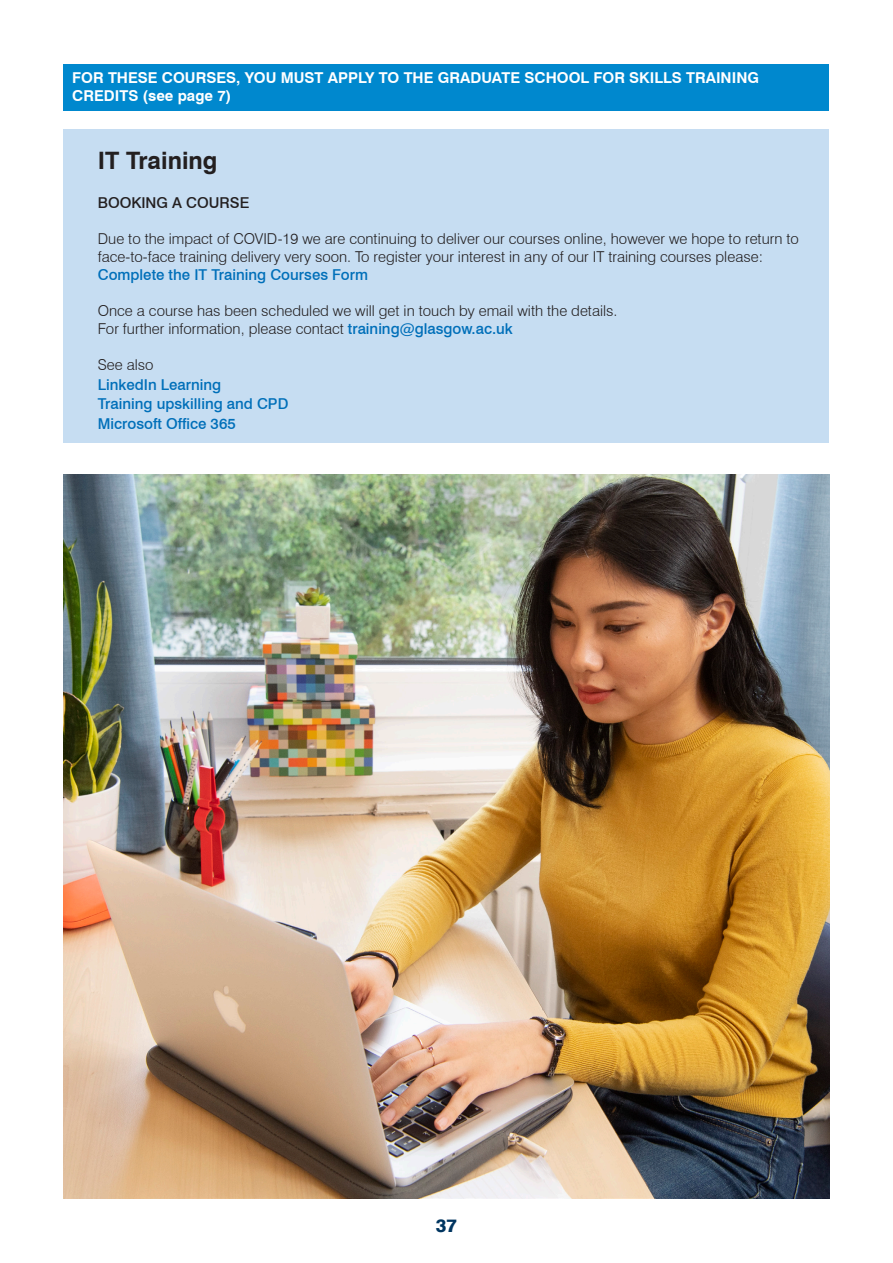
<style>
.page{position:relative;width:893px;height:1263px;background:#fff}
.page>*{position:absolute;margin:0;border:0;box-sizing:border-box;transform-origin:0 0}
.t1{font:700 24px "Swiss 721 BT";color:#231f20}
.t2{font:800 18px "Swiss 721 BT";color:#003560}
.t3{font:300 15px/18px "Swiss 721 BT";color:#231f20}
.t4{font:500 15px "Swiss 721 BT";color:#006fb9}
.t5{font:700 15px/18px "Swiss 721 BT";color:#fff}
.t6{font:500 15px "Swiss 721 BT";color:#231f20}
.s1{font-weight:500;color:#006fb9}
</style>
<div class="page">
<div style="left:64px;top:130px;width:765px;height:313px;background:#c6ddf2"></div>
<div style="left:64px;top:64px;width:765px;height:47px;background:#0088ce"></div>
<img style="left:64px;top:474px;width:765px;height:724px">
<p class="t5" style="left:72px;top:69px;width:688px">FOR THESE COURSES, YOU MUST APPLY TO THE GRADUATE SCHOOL FOR SKILLS TRAINING<br>CREDITS (see page 7)</p>
<p class="t1" style="left:98px;top:145px;width:121px">IT Training</p>
<p class="t6" style="left:98px;top:194px;width:153px">BOOKING A COURSE</p>
<p class="t3" style="left:98px;top:230px;width:703px">Due to the impact of COVID-19 we are continuing to deliver our courses online, however we hope to return to face-to-face training delivery very soon. To register your interest in any of our IT training courses please:</p>
<p class="t4" style="left:98px;top:266px;width:272px">Complete the IT Training Courses Form</p>
<p class="t3" style="left:98px;top:302px;width:521px">Once a course has been scheduled we will get in touch by email with the details.</p>
<p class="t3" style="left:98px;top:320px;width:417px">For further information, please contact <span class="s1">training@glasgow.ac.uk</span></p>
<p class="t3" style="left:98px;top:356px;width:57px">See also</p>
<p class="t4" style="left:98px;top:375px;width:125px">LinkedIn Learning</p>
<p class="t4" style="left:98px;top:395px;width:192px">Training upskilling and CPD</p>
<p class="t4" style="left:98px;top:414px;width:139px">Microsoft Office 365</p>
<p class="t2" style="left:436px;top:1215px;width:23px">37</p>
</div>
